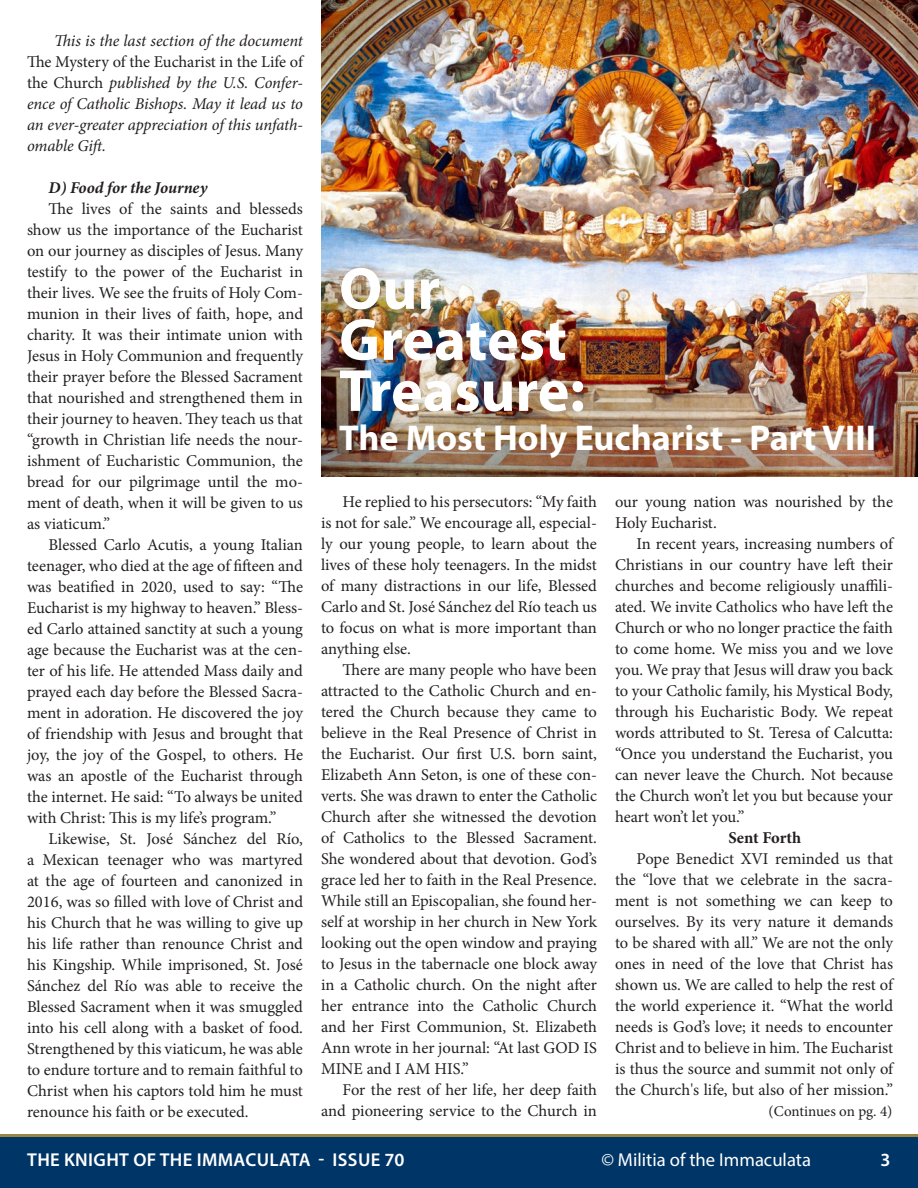
<style>
.page{position:relative;width:918px;height:1188px;background:#fff}
.page>*{position:absolute;margin:0;border:0;box-sizing:border-box;transform-origin:0 0}
.t1{font:700 60px "Myriad Pro";color:#fff}
.t2{font:700 36px "Myriad Pro";color:#fff}
.t3{font:600 18.6px "Myriad Pro";letter-spacing:.02em;color:#fff}
.t4{font:18.6px "Myriad Pro";color:#fff}
.t5{font:16.5px/21px "Minion Pro";letter-spacing:-.005em;color:#231f20;text-align:justify}
.t6{font:italic 16.5px/21px "Minion Pro";letter-spacing:-.01em;color:#231f20;text-align:justify}
.t7{font:italic 700 16.5px "Minion Pro";letter-spacing:-.005em;color:#231f20}
.t8{font:700 16.5px "Minion Pro";letter-spacing:-.005em;color:#231f20}
.t9{font:15px "Minion Pro";color:#231f20}
.s1{font-style:normal}
</style>
<div class="page">
<div style="left:0;top:1134px;width:918px;height:54px;background:#003667"></div>
<img style="left:321px;top:0;width:597px;height:477px">
<p class="t6" style="left:27px;top:30px;width:278px;text-indent:27px">This is the last section of the document <span class="s1">The Mystery of the Eucharist in the Life of the Church</span> published by the U.S. Confer&shy;ence of Catholic Bishops. May it lead us to an ever-greater appreciation of this unfath&shy;omable Gift.</p>
<p class="t7" style="left:49px;top:176px;width:160px">D) Food for the Journey</p>
<p class="t5" style="left:27px;top:198px;width:278px;text-indent:22px">The lives of the saints and blesseds show us the importance of the Eucharist on our journey as disciples of Jesus. Many testify to the power of the Eucharist in their lives. We see the fruits of Holy Com&shy;munion in their lives of faith, hope, and charity. It was their intimate union with Jesus in Holy Communion and frequently their prayer before the Blessed Sacrament that nourished and strengthened them in their journey to heaven. They teach us that “growth in Christian life needs the nour&shy;ishment of Eucharistic Communion, the bread for our pilgrimage until the mo&shy;ment of death, when it will be given to us as viaticum.”</p>
<p class="t5" style="left:27px;top:534px;width:278px;text-indent:22px">Blessed Carlo Acutis, a young Italian teenager, who died at the age of fifteen and was beatified in 2020, used to say: “The Eucharist is my highway to heaven.” Bless&shy;ed Carlo attained sanctity at such a young age because the Eucharist was at the cen&shy;ter of his life. He attended Mass daily and prayed each day before the Blessed Sacra&shy;ment in adoration. He discovered the joy of friendship with Jesus and brought that joy, the joy of the Gospel, to others. He was an apostle of the Eucharist through the internet. He said: “To always be united with Christ: This is my life’s program.”</p>
<p class="t5" style="left:27px;top:829px;width:278px;text-indent:22px">Likewise, St. José Sánchez del Río, a Mexican teenager who was martyred at the age of fourteen and canonized in 2016, was so filled with love of Christ and his Church that he was willing to give up his life rather than renounce Christ and his Kingship. While imprisoned, St. José Sánchez del Río was able to receive the Blessed Sacrament when it was smuggled into his cell along with a basket of food.<br>Strengthened by this viaticum, he was able to endure torture and to remain faithful to Christ when his captors told him he must renounce his faith or be executed.</p>
<p class="t1" style="left:339px;top:250px;width:103px">Our</p>
<p class="t1" style="left:339px;top:301px;width:229px">Greatest</p>
<p class="t1" style="left:339px;top:352px;width:247px">Treasure:</p>
<p class="t2" style="left:339px;top:414px;width:538px">The Most Holy Eucharist - Part VIII</p>
<p class="t5" style="left:321px;top:491px;width:278px;text-indent:22px">He replied to his persecutors: “My faith is not for sale.” We encourage all, especial&shy;ly our young people, to learn about the lives of these holy teenagers. In the midst of many distractions in our life, Blessed Carlo and St. José Sánchez del Río teach us to focus on what is more important than anything else.</p>
<p class="t5" style="left:321px;top:659px;width:278px;text-indent:22px">There are many people who have been attracted to the Catholic Church and en&shy;tered the Church because they came to believe in the Real Presence of Christ in the Eucharist. Our first U.S. born saint, Elizabeth Ann Seton, is one of these con&shy;verts. She was drawn to enter the Catholic Church after she witnessed the devotion of Catholics to the Blessed Sacrament.<br>She wondered about that devotion. God’s grace led her to faith in the Real Presence.<br>While still an Episcopalian, she found her&shy;self at worship in her church in New York looking out the open window and praying to Jesus in the tabernacle one block away in a Catholic church. On the night after her entrance into the Catholic Church and her First Communion, St. Elizabeth Ann wrote in her journal: “At last GOD IS MINE and I AM HIS.”</p>
<p class="t5" style="left:321px;top:1079px;width:278px;text-align:right">For the rest of her life, her deep faith and pioneering service to the Church in</p>
<p class="t5" style="left:615px;top:491px;width:280px">our young nation was nourished by the<br>Holy Eucharist.</p>
<p class="t5" style="left:615px;top:533px;width:280px;text-indent:22px">In recent years, increasing numbers of Christians in our country have left their churches and become religiously unaffili&shy;ated. We invite Catholics who have left the Church or who no longer practice the faith to come home. We miss you and we love you. We pray that Jesus will draw you back to your Catholic family, his Mystical Body, through his Eucharistic Body. We repeat words attributed to St. Teresa of Calcutta: “Once you understand the Eucharist, you can never leave the Church. Not because the Church won’t let you but because your heart won’t let you.”</p>
<p class="t8" style="left:728px;top:826px;width:74px">Sent Forth</p>
<p class="t5" style="left:615px;top:848px;width:280px;text-indent:22px">Pope Benedict XVI reminded us that the “love that we celebrate in the sacra&shy;ment is not something we can keep to ourselves. By its very nature it demands to be shared with all.” We are not the only ones in need of the love that Christ has shown us. We are called to help the rest of the world experience it. “What the world needs is God’s love; it needs to encounter Christ and to believe in him. The Eucharist is thus the source and summit not only of the Church's life, but also of her mission.”</p>
<p class="t9" style="left:769px;top:1102px;width:125px">(Continues on pg. 4)</p>
<p class="t3" style="left:27px;top:1148px;width:379px">THE KNIGHT OF THE IMMACULATA - ISSUE 70</p>
<p class="t4" style="left:601px;top:1148px;width:211px">© Militia of the Immaculata</p>
<p class="t3" style="left:881px;top:1148px;width:11px">3</p>
</div>
